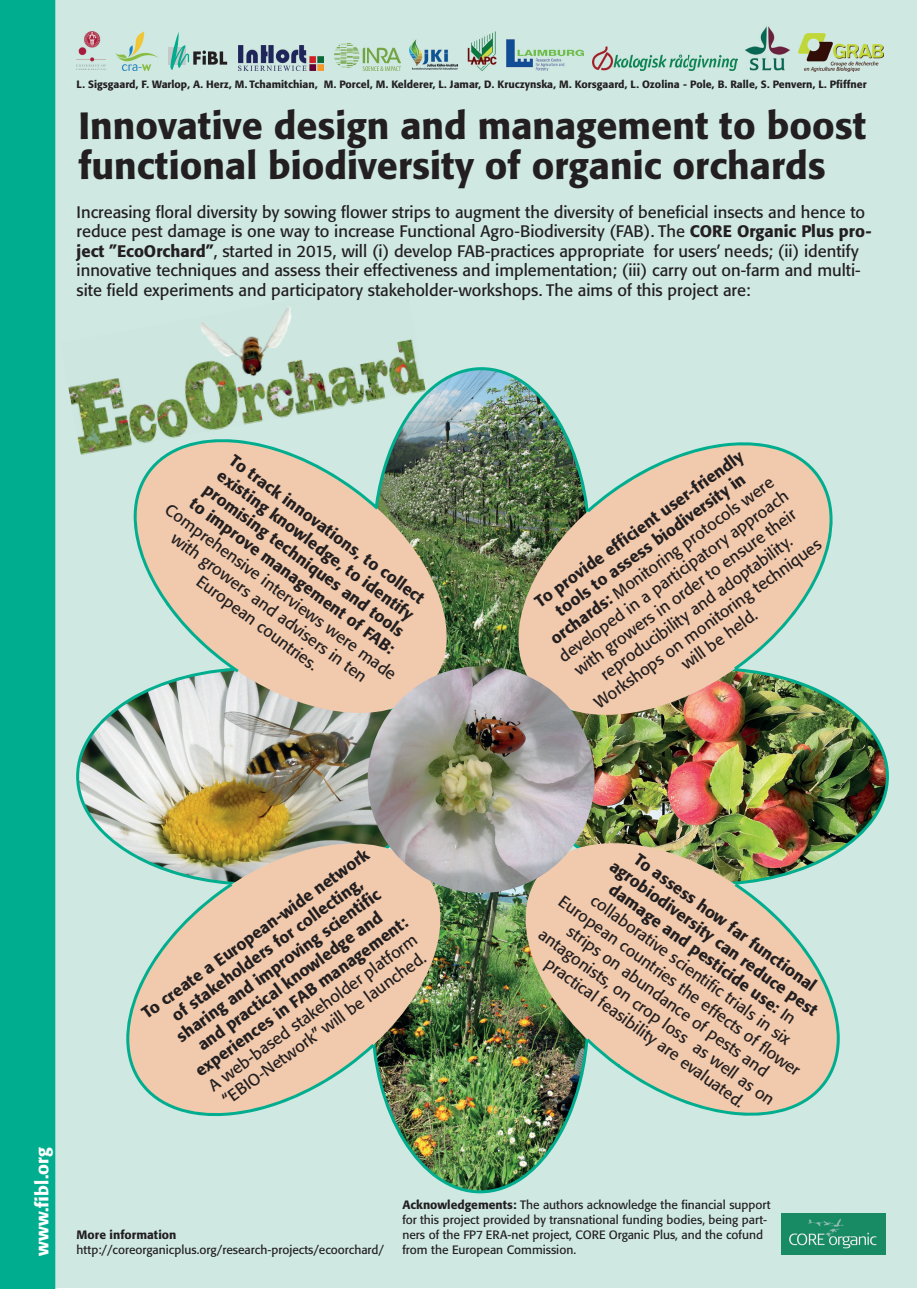
<style>
.page{position:relative;width:919px;height:1289px;background:#fff}
.page>*{position:absolute;margin:0;border:0;box-sizing:border-box;transform-origin:0 0}
.t1{font:500 37.5px/40.5px "Formata BQ";color:#231f20}
.t2{font:500 18px "Formata BQ";color:#fff}
.t3{font:16.5px/19.5px "Formata BQ";color:#231f20;text-align:center}
.t4{font:500 16.5px/19.5px "Formata BQ";color:#231f20;text-align:center}
.t5{font:12px/15px "Formata BQ";color:#231f20}
.t6{font:500 12px "Formata BQ";color:#231f20}
.t7{font:500 10.5px "Formata BQ";color:#231f20}
.s1{font-weight:500}
.s2{font-weight:400}
</style>
<div class="page">
<div style="left:50px;top:0;width:866px;height:1286px;background:#cfe9e2"></div>
<img style="left:68px;top:306px;width:349px;height:149px">
<div style="left:0;top:0;width:55px;height:1288px;background:#00ad8e"></div>
<img style="left:372px;top:367px;width:192px;height:300px">
<img style="left:396px;top:891px;width:168px;height:302px">
<img style="left:583px;top:709px;width:305px;height:128px">
<img style="left:76px;top:709px;width:304px;height:128px">
<img style="left:504px;top:826px;width:355px;height:304px">
<img style="left:497px;top:427px;width:355px;height:304px">
<img style="left:114px;top:424px;width:350px;height:303px">
<img style="left:106px;top:827px;width:356px;height:303px">
<img style="left:77px;top:32px;width:29px;height:38px">
<img style="left:115px;top:32px;width:43px;height:38px">
<div style="left:169px;top:47px;width:17px;height:18px;background:#c7c8ca"></div>
<svg style="left:170px;top:32px;width:57px;height:38px"></svg>
<img style="left:238px;top:45px;width:85px;height:25px">
<img style="left:334px;top:43px;width:66px;height:27px">
<img style="left:409px;top:39px;width:48px;height:31px">
<img style="left:468px;top:32px;width:28px;height:38px">
<img style="left:506px;top:40px;width:77px;height:31px">
<img style="left:592px;top:47px;width:145px;height:24px">
<img style="left:745px;top:26px;width:45px;height:45px">
<img style="left:798px;top:34px;width:85px;height:37px">
<img style="left:781px;top:1213px;width:104px;height:41px">
<img style="left:367px;top:666px;width:227px;height:227px;border-radius:113px">
<svg style="left:586px;top:883px;width:254px;height:233px;fill:#f1c9ad"></svg>
<svg style="left:587px;top:440px;width:245px;height:230px;fill:#f1c9ad"></svg>
<svg style="left:133px;top:438px;width:245px;height:234px;fill:#f1c9ad"></svg>
<svg style="left:126px;top:883px;width:248px;height:234px;fill:#f1c9ad"></svg>
<p class="t7" style="left:77px;top:78px;width:791px">L. Sigsgaard, F. Warlop, A. Herz, M. Tchamitchian, M. Porcel, M. Kelderer, L. Jamar, D. Kruczynska, M. Korsgaard, L. Ozolina - Pole, B. Ralle, S. Penvern, L. Pfiffner</p>
<h1 class="t1" style="left:78px;top:105px;width:789px">Innovative design and management to boost functional biodiversity of organic orchards</h1>
<p class="t3" style="left:77px;top:202px;width:796px;text-align:left">Increasing floral diversity by sowing flower strips to augment the diversity of beneficial insects and hence to reduce pest damage is one way to increase Functional Agro-Biodiversity (FAB). The <span class="s1">CORE Organic Plus pro&shy;ject ”EcoOrchard”</span>, started in 2015, will (i) develop FAB-practices appropriate for users’ needs; (ii) identify innovative techniques and assess their effectiveness and implementation; (iii) carry out on-farm and multi&shy;site field experiments and participatory stakeholder-workshops. The aims of this project are:</p>
<p class="t4" style="left:233px;top:446px;width:252px;rotate:37deg">To track innovations, to collect existing knowledge, to identify promising techniques and tools to improve management of FAB:</p>
<p class="t3" style="left:174px;top:499px;width:284px;rotate:37deg">Comprehensive interviews were made with growers and advisers in ten<br>European countries.</p>
<p class="t3" style="left:520px;top:603px;width:281px;rotate:-36deg"><span class="s1">To provide effi cient user-friendly tools to assess biodiversity in orchards:</span> Monitoring protocols were developed in a participatory approach with growers in order to ensure their reproducibility and adoptability.<br>Workshops on monitoring techniques will be held.</p>
<p class="t2" style="left:31px;top:1255px;width:110px;rotate:-90deg">www.fibl.org</p>
<p class="t4" style="left:138px;top:1006px;width:277px;rotate:-36deg">To create a European-wide network of stakeholders for collecting, sharing and improving scientifi c and practical knowledge and experiences in FAB management:</p>
<p class="t3" style="left:204px;top:1079px;width:255px;text-align:left;rotate:-36deg">A web-based stakeholder platform “EBIO-Network” will be launched.</p>
<p class="t4" style="left:629px;top:840px;width:254px;rotate:36deg">To assess how far functional agrobiodiversity can reduce pest damage and pesticide use: <span class="s2">In</span></p>
<p class="t3" style="left:566px;top:891px;width:296px;rotate:36deg">European countries the effects of fl ower</p>
<p class="t3" style="left:598px;top:890px;width:244px;rotate:36deg">collaborative scientifi c trials in six</p>
<p class="t3" style="left:574px;top:921px;width:246px;rotate:36deg">strips on abundance of pests and</p>
<p class="t3" style="left:546px;top:924px;width:288px;rotate:36deg">antagonists, on crop loss as well as on</p>
<p class="t3" style="left:553px;top:953px;width:243px;rotate:36deg">practical feasibility are evaluated.</p>
<p class="t6" style="left:77px;top:1227px;width:101px">More information</p>
<p class="t5" style="left:77px;top:1242px;width:309px">http://coreorganicplus.org/research-projects/ecoorchard/</p>
<p class="t5" style="left:402px;top:1197px;width:370px"><span class="s1">Acknowledgements:</span> The authors acknowledge the financial support for this project provided by transnational funding bodies, being part&shy;ners of the FP7 ERA-net project, CORE Organic Plus, and the cofund from the European Commission.</p>
</div>
